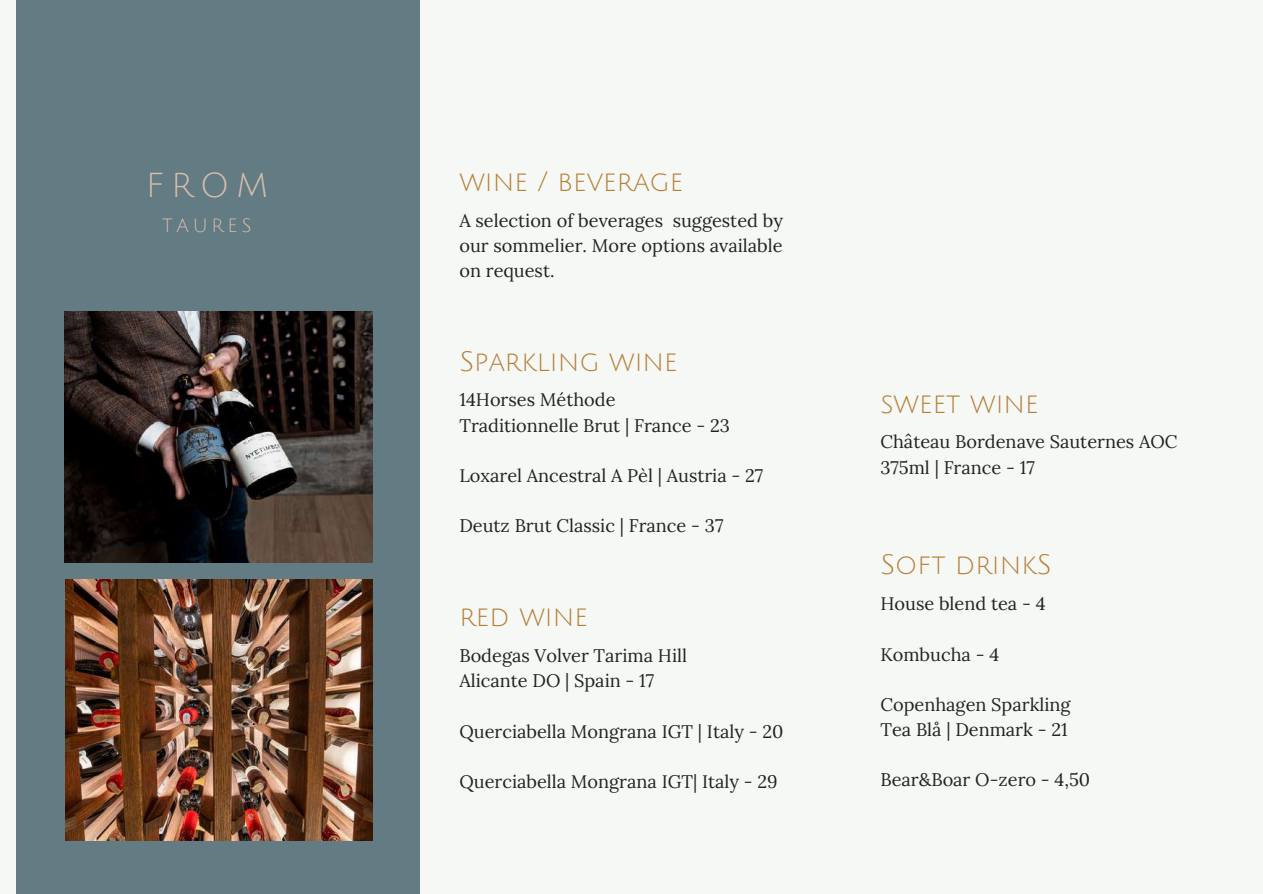
<style>
.page{position:relative;width:1263px;height:894px;background:#fff}
.page>*{position:absolute;margin:0;border:0;box-sizing:border-box;transform-origin:0 0}
.t1{font:33.6px "Julius Sans One";color:#d9bdad}
.t2{font:27.3px "Julius Sans One";color:#b77e35}
.t3{font:18.75px "Julius Sans One";letter-spacing:.2em;color:#d9bdad}
.t4{font:18.15px/25.2px "Lora";color:#222}
</style>
<div class="page">
<div style="left:0;top:0;width:1263px;height:893px;background:#f5f8f5"></div>
<div style="left:17px;top:0;width:403px;height:893px;background:#637b82"></div>
<img style="left:66px;top:579px;width:307px;height:261px">
<img style="left:64px;top:311px;width:308px;height:251px">
<h1 class="t1" style="left:146px;top:168px;width:124px">FROM</h1>
<p class="t3" style="left:162px;top:216px;width:91px">TAURES</p>
<h2 class="t2" style="left:459px;top:167px;width:225px">wine / beverage</h2>
<p class="t4" style="left:459px;top:207px;width:325px;text-align:justify">A selection of beverages suggested by our sommelier. More options available on request.</p>
<h2 class="t2" style="left:459px;top:347px;width:220px">Sparkling wine</h2>
<p class="t4" style="left:459px;top:387px;width:272px">14Horses Méthode<br>Traditionnelle Brut | France - 23</p>
<p class="t4" style="left:459px;top:462px;width:305px">Loxarel Ancestral A Pèl | Austria - 27</p>
<p class="t4" style="left:459px;top:513px;width:265px">Deutz Brut Classic | France - 37</p>
<h2 class="t2" style="left:459px;top:602px;width:130px">red wine</h2>
<p class="t4" style="left:459px;top:642px;width:229px">Bodegas Volver Tarima Hill<br>Alicante DO | Spain - 17</p>
<p class="t4" style="left:459px;top:718px;width:325px">Querciabella Mongrana IGT | Italy - 20</p>
<p class="t4" style="left:459px;top:768px;width:320px">Querciabella Mongrana IGT| Italy - 29</p>
<h2 class="t2" style="left:880px;top:389px;width:160px">sweet wine</h2>
<p class="t4" style="left:880px;top:429px;width:299px">Château Bordenave Sauternes AOC<br>375ml | France - 17</p>
<h2 class="t2" style="left:880px;top:550px;width:173px">Soft drinkS</h2>
<p class="t4" style="left:880px;top:590px;width:167px">House blend tea - 4</p>
<p class="t4" style="left:880px;top:641px;width:120px">Kombucha - 4</p>
<p class="t4" style="left:880px;top:691px;width:192px">Copenhagen Sparkling<br>Tea Blå | Denmark - 21</p>
<p class="t4" style="left:880px;top:767px;width:211px">Bear&amp;Boar O-zero - 4,50</p>
</div>
